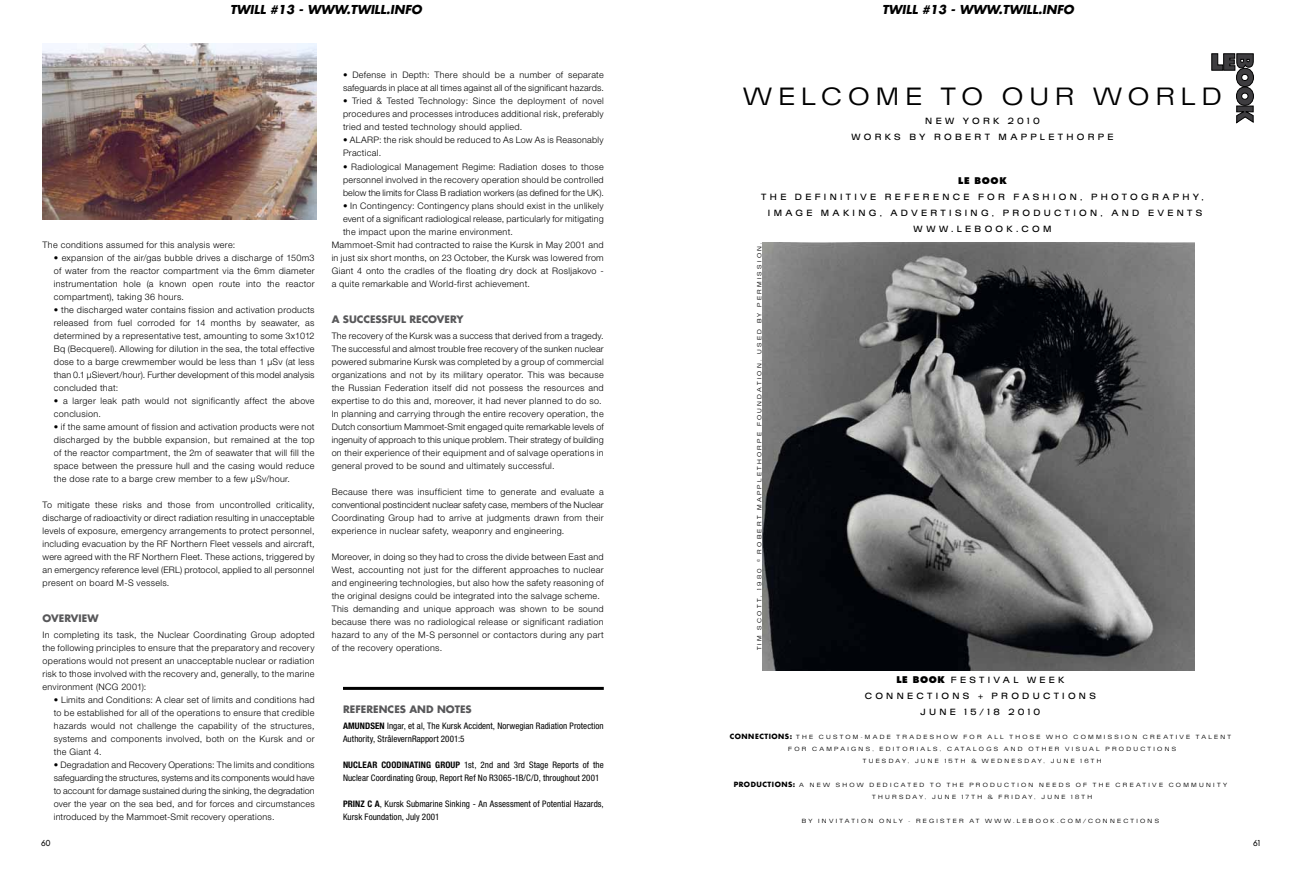
<style>
.page{position:relative;width:1304px;height:879px;background:#fff}
.page>*{position:absolute;margin:0;border:0;box-sizing:border-box;transform-origin:0 0}
.t1{font:25px "Cg Brazilia Three";letter-spacing:.245em;color:#000}
.t2{font:italic 700 12px "Futura";color:#000}
.t3{font:700 10px "Futura";letter-spacing:.005em;color:#58585a}
.t4{font:300 9px/13px "Helvetica Neue LT Pro";letter-spacing:.03em;color:#000;text-align:justify}
.t5{font:condensed 9px/13px "Helvetica Neue";letter-spacing:.005em;color:#000}
.t6{font:9px/16px "Cg Brazilia Seven";letter-spacing:.365em;color:#000;text-align:center}
.t7{font:800 9px "Futura";letter-spacing:.075em;color:#000}
.t8{font:8px "Futura";color:#000}
.t9{font:6px/12px "Cg Brazilia Three";letter-spacing:.38em;color:#000;text-align:center}
.s1{font-weight:700}
.s2{font-family:"Futura";font-weight:800}
.s3{font-family:"Futura";font-weight:700;font-size:7px}
</style>
<div class="page">
<img style="left:43px;top:44px;width:273px;height:176px">
<img style="left:762px;top:242px;width:432px;height:428px">
<svg style="left:1211px;top:53px;width:43px;height:70px"></svg>
<hr style="left:343px;top:687px;width:261px;height:3px;background:#000">
<h2 class="t2" style="left:230px;top:1px;width:193px">TWILL #13 - WWW.TWILL.INFO</h2>
<p class="t4" style="left:43px;top:238px;width:194px">The conditions assumed for this analysis were:</p>
<p class="t4" style="left:54px;top:251px;width:262px">• expansion of the air/gas bubble drives a discharge of 150m3 of water from the reactor compartment via the 6mm diameter instrumentation hole (a known open route into the reactor compartment), taking 36 hours.</p>
<p class="t4" style="left:54px;top:303px;width:262px">• the discharged water contains fission and activation products released from fuel corroded for 14 months by seawater, as determined by a representative test, amounting to some 3x1012<br>Bq (Becquerel). Allowing for dilution in the sea, the total effective dose to a barge crewmember would be less than 1 μSv (at less than 0.1 μSievert/hour). Further development of this model analysis concluded that:</p>
<p class="t4" style="left:54px;top:394px;width:262px">• a larger leak path would not significantly affect the above conclusion.</p>
<p class="t4" style="left:54px;top:420px;width:262px">• if the same amount of fission and activation products were not discharged by the bubble expansion, but remained at the top of the reactor compartment, the 2m of seawater that will fill the space between the pressure hull and the casing would reduce the dose rate to a barge crew member to a few μSv/hour.</p>
<p class="t4" style="left:43px;top:498px;width:274px">To mitigate these risks and those from uncontrolled criticality, discharge of radioactivity or direct radiation resulting in unacceptable levels of exposure, emergency arrangements to protect personnel, including evacuation by the RF Northern Fleet vessels and aircraft, were agreed with the RF Northern Fleet. These actions, triggered by an emergency reference level (ERL) protocol, applied to all personnel present on board M-S vessels.</p>
<p class="t3" style="left:43px;top:611px;width:58px">OVERVIEW</p>
<p class="t4" style="left:43px;top:628px;width:274px">In completing its task, the Nuclear Coordinating Group adopted the following principles to ensure that the preparatory and recovery operations would not present an unacceptable nuclear or radiation risk to those involved with the recovery and, generally, to the marine environment (NCG 2001):</p>
<p class="t4" style="left:54px;top:693px;width:262px">• Limits and Conditions: A clear set of limits and conditions had to be established for all of the operations to ensure that credible hazards would not challenge the capability of the structures, systems and components involved, both on the Kursk and or the Giant 4.</p>
<p class="t4" style="left:54px;top:758px;width:262px">• Degradation and Recovery Operations: The limits and conditions safeguarding the structures, systems and its components would have to account for damage sustained during the sinking, the degradation over the year on the sea bed, and for forces and circumstances introduced by the Mammoet-Smit recovery operations.</p>
<p class="t8" style="left:41px;top:837px;width:11px">60</p>
<p class="t4" style="left:343px;top:69px;width:262px">• Defense in Depth: There should be a number of separate safeguards in place at all times against all of the significant hazards.</p>
<p class="t4" style="left:343px;top:95px;width:262px">• Tried &amp; Tested Technology: Since the deployment of novel procedures and processes introduces additional risk, preferably tried and tested technology should applied.</p>
<p class="t4" style="left:343px;top:134px;width:262px">• ALARP: the risk should be reduced to As Low As is Reasonably<br>Practical.</p>
<p class="t4" style="left:343px;top:160px;width:262px">• Radiological Management Regime: Radiation doses to those personnel involved in the recovery operation should be controlled below the limits for Class B radiation workers (as defined for the UK).</p>
<p class="t4" style="left:343px;top:199px;width:262px">• In Contingency: Contingency plans should exist in the unlikely</p>
<p class="t4" style="left:343px;top:212px;width:262px">event of a significant radiological release, particularly for mitigating</p>
<p class="t4" style="left:343px;top:225px;width:171px">the impact upon the marine environment.</p>
<p class="t4" style="left:332px;top:238px;width:274px">Mammoet-Smit had contracted to raise the Kursk in May 2001 and</p>
<p class="t4" style="left:332px;top:251px;width:274px">in just six short months, on 23 October, the Kursk was lowered from</p>
<p class="t4" style="left:332px;top:264px;width:274px">Giant 4 onto the cradles of the floating dry dock at Rosljakovo -</p>
<p class="t4" style="left:332px;top:277px;width:200px">a quite remarkable and World-first achievement.</p>
<p class="t3" style="left:332px;top:312px;width:134px">A SUCCESSFUL RECOVERY</p>
<p class="t4" style="left:332px;top:329px;width:274px;text-align:left">The recovery of the Kursk was a success that derived from a tragedy.<br>The successful and almost trouble free recovery of the sunken nuclear powered submarine Kursk was completed by a group of commercial organizations and not by its military operator. This was because the Russian Federation itself did not possess the resources and expertise to do this and, moreover, it had never planned to do so.<br>In planning and carrying through the entire recovery operation, the Dutch consortium Mammoet-Smit engaged quite remarkable levels of ingenuity of approach to this unique problem. Their strategy of building on their experience of their equipment and of salvage operations in general proved to be sound and ultimately successful.</p>
<p class="t4" style="left:332px;top:485px;width:274px">Because there was insufficient time to generate and evaluate a conventional postincident nuclear safety case, members of the Nuclear Coordinating Group had to arrive at judgments drawn from their experience in nuclear safety, weaponry and engineering.</p>
<p class="t4" style="left:332px;top:550px;width:274px;text-align:left">Moreover, in doing so they had to cross the divide between East and West, accounting not just for the different approaches to nuclear and engineering technologies, but also how the safety reasoning of the original designs could be integrated into the salvage scheme.<br>This demanding and unique approach was shown to be sound because there was no radiological release or significant radiation hazard to any of the M-S personnel or contactors during any part of the recovery operations.</p>
<p class="t3" style="left:343px;top:702px;width:102px">REFERENCES AND NOTES</p>
<p class="t5" style="left:343px;top:719px;width:262px"><span class="s1">AMUNDSEN</span> Ingar, et al, The Kursk Accident, Norwegian Radiation Protection<br>Authority, StrålevernRapport 2001:5</p>
<p class="t5" style="left:343px;top:758px;width:262px"><span class="s1">NUCLEAR COODINATING GROUP</span> 1st, 2nd and 3rd Stage Reports of the<br>Nuclear Coordinating Group, Report Ref No R3065-1B/C/D, throughout 2001</p>
<p class="t5" style="left:343px;top:797px;width:262px"><span class="s1">PRINZ C A</span>, Kursk Submarine Sinking - An Assessment of Potential Hazards,<br>Kursk Foundation, July 2001</p>
<h2 class="t2" style="left:882px;top:1px;width:193px">TWILL #13 - WWW.TWILL.INFO</h2>
<h1 class="t1" style="left:743px;top:81px;width:480px">WELCOME TO OUR WORLD</h1>
<p class="t6" style="left:851px;top:113px;width:264px">NEW YORK 2010<br>WORKS BY ROBERT MAPPLETHORPE</p>
<p class="t7" style="left:958px;top:175px;width:50px">LE BOOK</p>
<p class="t6" style="left:761px;top:189px;width:444px">THE DEFINITIVE REFERENCE FOR FASHION, PHOTOGRAPHY,<br>IMAGE MAKING, ADVERTISING, PRODUCTION, AND EVENTS<br>WWW.LEBOOK.COM</p>
<p class="t9" style="left:753px;top:650px;width:410px;rotate:-90deg">TIM SCOTT, 1980 © ROBERT MAPPLETHORPE FOUNDATION. USED BY PERMISSION.</p>
<p class="t6" style="left:865px;top:672px;width:233px"><span class="s2">LE BOOK</span> FESTIVAL WEEK<br>CONNECTIONS + PRODUCTIONS<br>JUNE 15/18 2010</p>
<p class="t9" style="left:730px;top:731px;width:503px"><span class="s3">CONNECTIONS:</span> THE CUSTOM-MADE TRADESHOW FOR ALL THOSE WHO COMMISSION CREATIVE TALENT<br>FOR CAMPAIGNS, EDITORIALS, CATALOGS AND OTHER VISUAL PRODUCTIONS<br>TUESDAY, JUNE 15TH &amp; WEDNESDAY, JUNE 16TH</p>
<p class="t9" style="left:734px;top:779px;width:495px"><span class="s3">PRODUCTIONS:</span> A NEW SHOW DEDICATED TO THE PRODUCTION NEEDS OF THE CREATIVE COMMUNITY<br>THURSDAY, JUNE 17TH &amp; FRIDAY, JUNE 18TH</p>
<p class="t9" style="left:802px;top:815px;width:359px">BY INVITATION ONLY - REGISTER AT WWW.LEBOOK.COM/CONNECTIONS</p>
<p class="t8" style="left:1253px;top:837px;width:10px">61</p>
</div>
